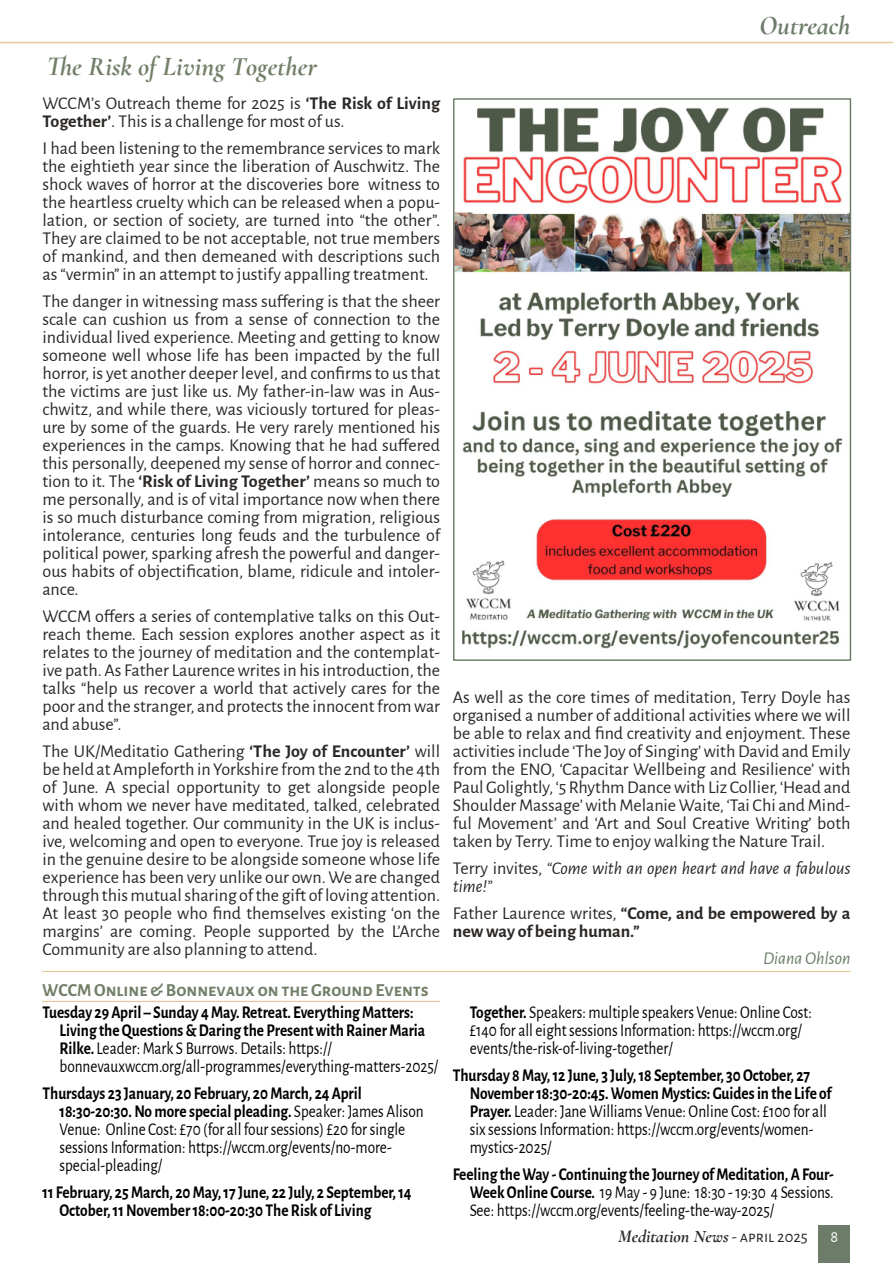
<style>
.page{position:relative;width:893px;height:1263px;background:#fff}
.page>*{position:absolute;margin:0;border:0;box-sizing:border-box;transform-origin:0 0}
.t1{font:italic 700 27px "Cormorant Garamond";color:#727f68}
.t2{font:italic 700 27px "Cormorant Garamond";color:#6c7c69}
.t3{font:18px/18px "Alegreya Sans";color:#2a2725;text-align:justify}
.t4{font:18px/18px "Alegreya Sans";color:#000;scale:.85 1}
.t5{font:700 18px/18px "Alegreya Sans";color:#000;scale:.85 1}
.t6{font:700 18px/18px "Alegreya Sans";color:#2a2725}
.t7{font:italic 18px/18px "Alegreya Sans";color:#2a2725}
.t8{font:700 18px "Alegreya Sans SC";color:#727f68}
.t9{font:italic 700 18px "Cormorant Garamond";color:#2a2725}
.t10{font:italic 18px "Alegreya Sans";color:#6c7c69}
.t11{font:16.5px "Alegreya Sans SC";color:#fff}
.s1{font-weight:700}
.s2{font-weight:400}
.s3{font-style:normal}
.s4{font-family:"Alegreya Sans SC";font-weight:400;font-style:normal;font-size:16.5px}
</style>
<div class="page">
<hr style="left:0;top:42px;width:893px;height:1px;background:#e7c69a">
<div style="left:818px;top:1225px;width:32px;height:38px;background:#6c7c69"></div>
<img style="left:455px;top:107px;width:394px;height:542px">
<hr style="left:42px;top:1001px;width:398px;height:1px;background:#e7c69a">
<hr style="left:42px;top:971px;width:808px;height:1px;background:#e7c69a">
<h1 class="t1" style="left:47px;top:50px;width:272px">The Risk of Living Together</h1>
<p class="t3" style="left:43px;top:95px;width:399px">WCCM’s Outreach theme for 2025 is <span class="s1">‘The Risk of Living<br>Together’</span>. This is a challenge for most of us.</p>
<p class="t3" style="left:43px;top:140px;width:399px">I had been listening to the remembrance services to mark the eightieth year since the liberation of Auschwitz. The shock waves of horror at the discoveries bore witness to the heartless cruelty which can be released when a popu‐ lation, or section of society, are turned into “the other”.<br>They are claimed to be not acceptable, not true members of mankind, and then demeaned with descriptions such as “vermin” in an attempt to justify appalling treatment.</p>
<p class="t3" style="left:43px;top:293px;width:399px">The danger in witnessing mass suffering is that the sheer scale can cushion us from a sense of connection to the individual lived experience. Meeting and getting to know someone well whose life has been impacted by the full horror, is yet another deeper level, and confirms to us that the victims are just like us. My father-in-law was in Aus‐ chwitz, and while there, was viciously tortured for pleas‐ ure by some of the guards. He very rarely mentioned his experiences in the camps. Knowing that he had suffered this personally, deepened my sense of horror and connec‐ tion to it. The <span class="s1">‘Risk of Living Together’</span> means so much to me personally, and is of vital importance now when there is so much disturbance coming from migration, religious intolerance, centuries long feuds and the turbulence of political power, sparking afresh the powerful and danger‐ ous habits of objectification, blame, ridicule and intoler‐ ance.</p>
<p class="t3" style="left:43px;top:608px;width:399px">WCCM offers a series of contemplative talks on this Out‐ reach theme. Each session explores another aspect as it relates to the journey of meditation and the contemplat‐ ive path. As Father Laurence writes in his introduction, the talks “help us recover a world that actively cares for the poor and the stranger, and protects the innocent from war and abuse”.</p>
<p class="t3" style="left:43px;top:743px;width:399px">The UK/Meditatio Gathering <span class="s1">‘The Joy of Encounter’</span> will be held at Ampleforth in Yorkshire from the 2nd to the 4th of June. A special opportunity to get alongside people with whom we never have meditated, talked, celebrated and healed together. Our community in the UK is inclus‐ ive, welcoming and open to everyone. True joy is released in the genuine desire to be alongside someone whose life experience has been very unlike our own. We are changed through this mutual sharing of the gift of loving attention.<br>At least 30 people who find themselves existing ‘on the margins’ are coming. People supported by the L’Arche Community are also planning to attend.</p>
<p class="t8" style="left:42px;top:982px;width:388px">WCCM Online &amp; Bonnevaux on the Ground Events</p>
<p class="t5" style="left:60px;top:1004px;width:447px;text-indent:-17px">Tuesday 29 April – Sunday 4 May. Retreat. Everything Matters:<br>Living the Questions &amp; Daring the Present with Rainer Maria Rilke. <span class="s2">Leader: Mark S Burrows. Details: https:// bonnevauxwccm.org/all-programmes/everything-matters-2025/</span></p>
<p class="t4" style="left:60px;top:1085px;width:430px;text-indent:-17px"><span class="s1">Thursdays 23 January, 20 February, 20 March, 24 April 18:30-20:30. No more special pleading.</span> Speaker: James Alison Venue: Online Cost: £70 (for all four sessions) £20 for single sessions Information: https://wccm.org/events/no-more&shy;special-pleading/</p>
<p class="t5" style="left:60px;top:1184px;width:416px;text-indent:-17px">11 February, 25 March, 20 May, 17 June, 22 July, 2 September, 14<br>October, 11 November 18:00-20:30 The Risk of Living</p>
<h1 class="t2" style="left:759px;top:9px;width:92px">Outreach</h1>
<p class="t3" style="left:453px;top:689px;width:399px">As well as the core times of meditation, Terry Doyle has organised a number of additional activities where we will be able to relax and find creativity and enjoyment. These activities include ‘The Joy of Singing’ with David and Emily from the ENO, ‘Capacitar Wellbeing and Resilience’ with Paul Golightly, ‘5 Rhythm Dance with Liz Collier, ‘Head and Shoulder Massage’ with Melanie Waite, ‘Tai Chi and Mind‐ ful Movement’ and ‘Art and Soul Creative Writing’ both taken by Terry. Time to enjoy walking the Nature Trail.</p>
<p class="t7" style="left:453px;top:860px;width:399px"><span class="s3">Terry invites,</span> “Come with an open heart and have a fabulous time!”</p>
<p class="t6" style="left:453px;top:905px;width:399px"><span class="s2">Father Laurence writes,</span> “Come, and be empowered by a new way of being human.”</p>
<p class="t10" style="left:763px;top:950px;width:89px">Diana Ohlson</p>
<p class="t4" style="left:470px;top:1004px;width:404px"><span class="s1">Together.</span> Speakers: multiple speakers Venue: Online Cost: £140 for all eight sessions Information: https://wccm.org/ events/the-risk-of-living-together/</p>
<p class="t4" style="left:470px;top:1067px;width:427px;text-indent:-17px"><span class="s1">Thursday 8 May, 12 June, 3 July, 18 September, 30 October, 27<br>November 18:30-20:45. Women Mystics: Guides in the Life of Prayer.</span> Leader: Jane Williams Venue: Online Cost: £100 for all six sessions Information: https://wccm.org/events/women&shy;mystics-2025/</p>
<p class="t4" style="left:470px;top:1166px;width:430px;text-align:justify;text-indent:-17px"><span class="s1">Feeling the Way - Continuing the Journey of Meditation, A Four-Week Online Course.</span> 19 May - 9 June: 18:30 - 19:30 4 Sessions.<br>See: https://wccm.org/events/feeling-the-way-2025/</p>
<p class="t9" style="left:618px;top:1225px;width:191px">Meditation News <span class="s4">- april 2025</span></p>
<p class="t11" style="left:831px;top:1229px;width:9px">8</p>
</div>
